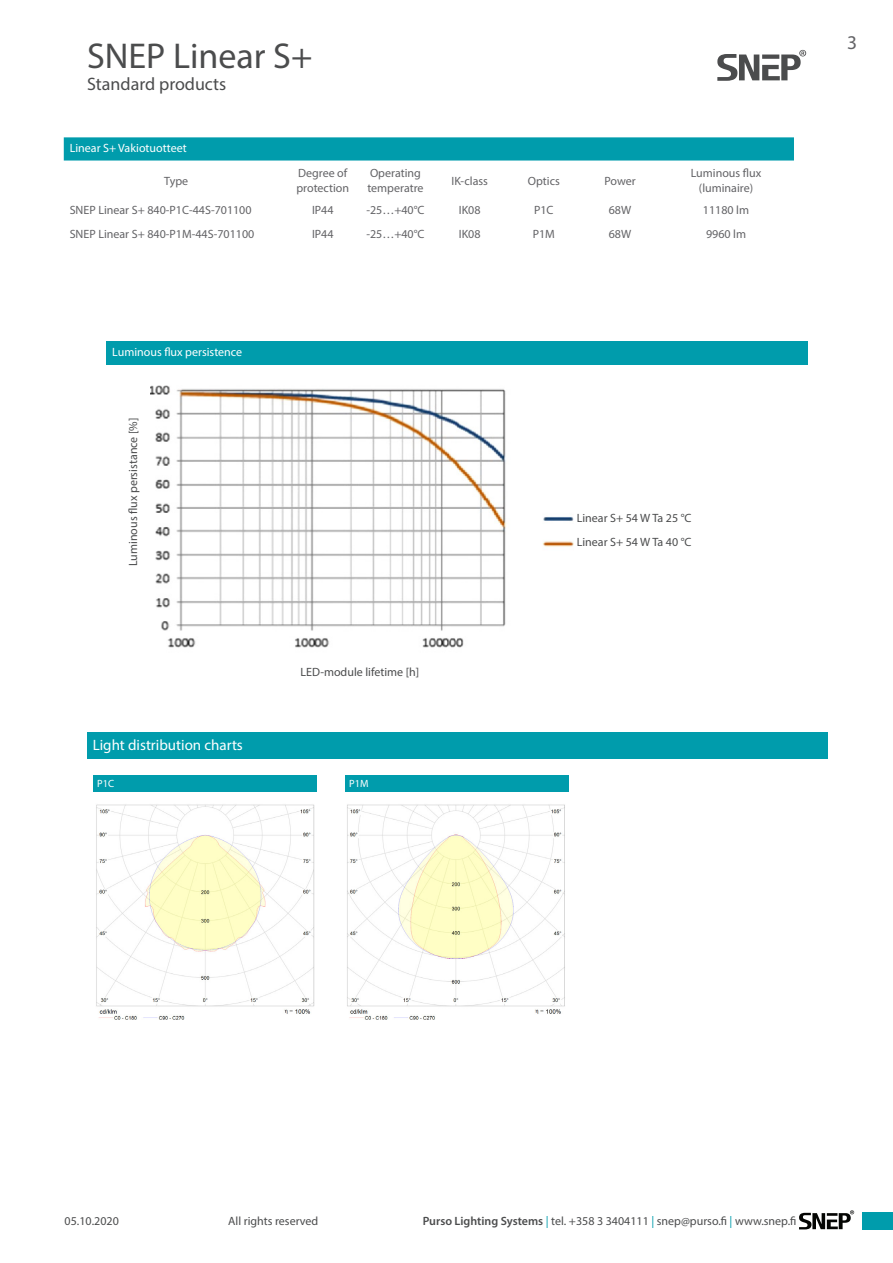
<style>
.page{position:relative;width:893px;height:1263px;background:#fff}
.page>*{position:absolute;margin:0;border:0;box-sizing:border-box;transform-origin:0 0}
.t1{font:36px "Myriad Pro";color:#4b4c4d}
.t2{font:19.5px "Myriad Pro";color:#636366}
.t3{font:18px "Myriad Pro";color:#4b4c4d}
.t4{font:15px "Myriad Pro";color:#fff}
.t5{font:12px/14.4px "Myriad Pro";color:#636366}
.t6{font:12px "Myriad Pro";color:#4b4c4d}
.t7{font:12px "Myriad Pro";color:#fff}
.t8{font:10.5px "Myriad Pro";color:#fff}
.s1{font-weight:600}
.s2{color:#009cac}
</style>
<div class="page">
<div style="left:862px;top:1212px;width:31px;height:17px;background:#009cac"></div>
<svg style="left:799px;top:1210px;width:55px;height:19px"></svg>
<svg style="left:717px;top:50px;width:89px;height:31px"></svg>
<svg style="left:64px;top:137px;width:730px;height:24px;background:#089fae"></svg>
<div style="left:106px;top:341px;width:702px;height:23px;background:#009cac"></div>
<img style="left:150px;top:386px;width:423px;height:262px">
<div style="left:87px;top:732px;width:740px;height:27px;background:#009cac"></div>
<div style="left:345px;top:775px;width:224px;height:17px;background:#009cac"></div>
<div style="left:93px;top:775px;width:224px;height:17px;background:#009cac"></div>
<img style="left:96px;top:804px;width:218px;height:216px">
<img style="left:347px;top:804px;width:218px;height:216px">
<h1 class="t1" style="left:87px;top:34px;width:227px">SNEP Linear S+</h1>
<h3 class="t3" style="left:87px;top:73px;width:141px">Standard products</h3>
<p class="t7" style="left:70px;top:141px;width:118px">Linear S+ Vakiotuotteet</p>
<p class="t5" style="left:164px;top:173px;width:25px">Type</p>
<p class="t5" style="left:296px;top:166px;width:54px">Degree of protection</p>
<p class="t5" style="left:367px;top:166px;width:58px">Operating temperatre</p>
<p class="t5" style="left:451px;top:173px;width:38px">IK-class</p>
<p class="t5" style="left:528px;top:173px;width:34px">Optics</p>
<p class="t5" style="left:604px;top:173px;width:33px">Power</p>
<p class="t5" style="left:691px;top:166px;width:72px;text-align:center">Luminous flux (luminaire)</p>
<p class="t5" style="left:70px;top:203px;width:183px">SNEP Linear S+ 840-P1C-44S-701100</p>
<p class="t5" style="left:312px;top:203px;width:23px">IP44</p>
<p class="t5" style="left:366px;top:203px;width:60px">-25…+40°C</p>
<p class="t5" style="left:459px;top:203px;width:23px">IK08</p>
<p class="t5" style="left:534px;top:203px;width:21px">P1C</p>
<p class="t5" style="left:609px;top:203px;width:24px">68W</p>
<p class="t5" style="left:703px;top:203px;width:48px">11180 lm</p>
<p class="t5" style="left:70px;top:226px;width:186px">SNEP Linear S+ 840-P1M-44S-701100</p>
<p class="t5" style="left:312px;top:226px;width:23px">IP44</p>
<p class="t5" style="left:366px;top:226px;width:60px">-25…+40°C</p>
<p class="t5" style="left:459px;top:226px;width:23px">IK08</p>
<p class="t5" style="left:533px;top:226px;width:24px">P1M</p>
<p class="t5" style="left:609px;top:226px;width:24px">68W</p>
<p class="t5" style="left:706px;top:226px;width:42px">9960 lm</p>
<p class="t7" style="left:112px;top:345px;width:132px">Luminous flux persistence</p>
<p class="t6" style="left:126px;top:566px;width:150px;rotate:-90deg">Luminous flux persistance [%]</p>
<p class="t6" style="left:301px;top:665px;width:120px">LED-module lifetime [h]</p>
<p class="t4" style="left:93px;top:735px;width:152px">Light distribution charts</p>
<p class="t8" style="left:97px;top:777px;width:19px">P1C</p>
<p class="t8" style="left:349px;top:777px;width:21px">P1M</p>
<p class="t6" style="left:577px;top:511px;width:116px">Linear S+ 54 W Ta 25 °C</p>
<p class="t6" style="left:577px;top:534px;width:116px">Linear S+ 54 W Ta 40 °C</p>
<h2 class="t2" style="left:847px;top:30px;width:12px">3</h2>
<p class="t6" style="left:65px;top:1213px;width:56px">05.10.2020</p>
<p class="t6" style="left:228px;top:1213px;width:92px">All rights reserved</p>
<p class="t6" style="left:423px;top:1213px;width:375px"><span class="s1">Purso Lighting Systems</span> <span class="s2">|</span> tel. +358 3 3404111 <span class="s2">|</span> snep@purso.fi <span class="s2">|</span> www.snep.fi</p>
</div>
